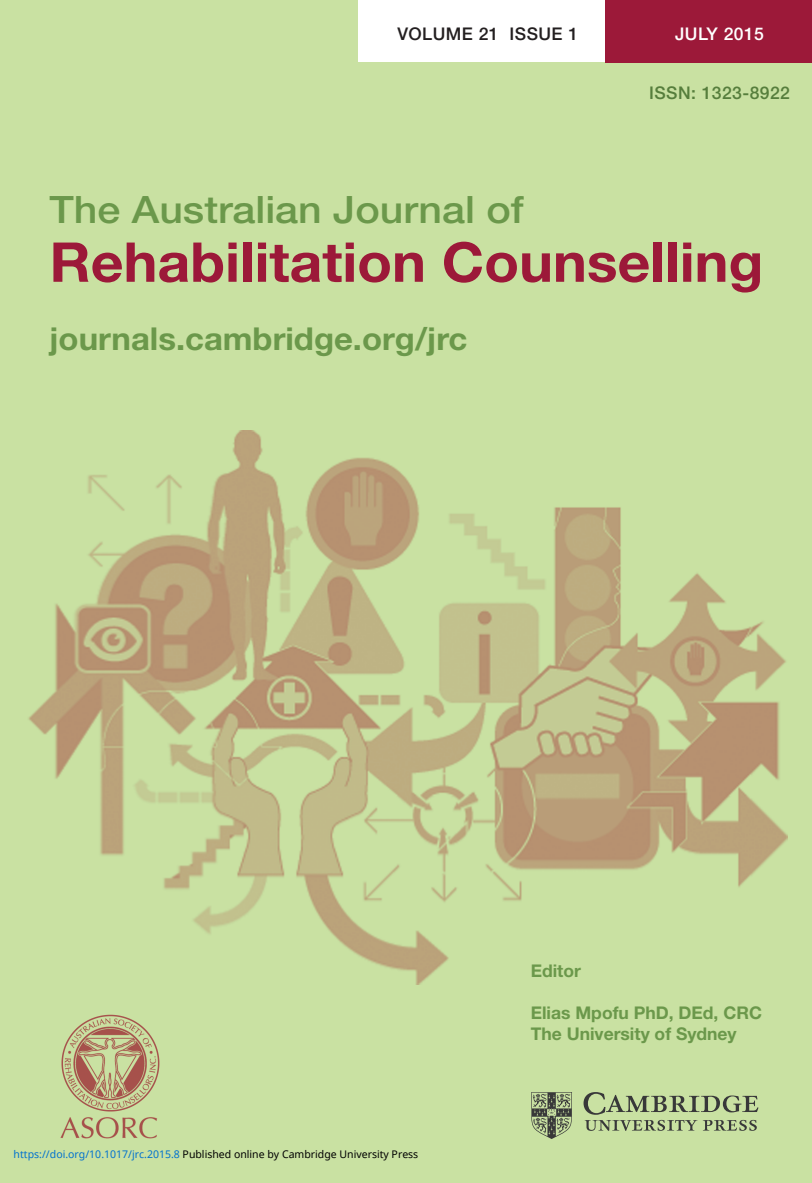
<style>
.page{position:relative;width:812px;height:1183px;background:#fff}
.page>*{position:absolute;margin:0;border:0;box-sizing:border-box;transform-origin:0 0}
.t1{font:700 54.95px "Helvetica Neue";color:#9c1939;scale:1.04 1}
.t2{font:500 37.8px "Helvetica Neue";color:#6b984b;scale:1.09 1}
.t3{font:700 31.5px "Helvetica Neue";color:#6b984b;scale:1.04 1}
.t4{font:700 17.5px/21px "Helvetica Neue";color:#6b984b}
.t5{font:500 17.5px "Helvetica Neue";letter-spacing:.025em;color:#231f20}
.t6{font:500 17.5px "Helvetica Neue";letter-spacing:.025em;color:#567e3c}
.t7{font:500 17.5px "Helvetica Neue";letter-spacing:.025em;color:#fff}
.t8{font:10.5px "Noto Sans";color:#000}
.s1{color:#0172cf}
</style>
<div class="page">
<div style="left:0;top:0;width:811px;height:1182px;background:#c9e1a2"></div>
<div style="left:358px;top:0;width:259px;height:62px;background:#fff"></div>
<div style="left:604px;top:0;width:207px;height:63px;background:#9c1939"></div>
<svg style="left:531px;top:1092px;width:227px;height:46px"></svg>
<img style="left:61px;top:1014px;width:98px;height:125px">
<img style="left:28px;top:430px;width:758px;height:554px">
<h3 class="t5" style="left:397px;top:27px;width:182px">VOLUME 21 ISSUE 1</h3>
<h3 class="t7" style="left:674px;top:27px;width:90px">JULY 2015</h3>
<h3 class="t6" style="left:648px;top:87px;width:142px">ISSN: 1323-8922</h3>
<h2 class="t2" style="left:49px;top:196px;width:436px">The Australian Journal of</h2>
<h1 class="t1" style="left:49px;top:242px;width:687px">Rehabilitation Counselling</h1>
<h3 class="t3" style="left:49px;top:327px;width:403px">journals.cambridge.org/jrc</h3>
<p class="t8" style="left:14px;top:1146px;width:406px"><span class="s1">https://doi.org/10.1017/jrc.2015.8</span> Published online by Cambridge University Press</p>
<h3 class="t4" style="left:530px;top:961px;width:52px">Editor</h3>
<h3 class="t4" style="left:530px;top:1003px;width:233px">Elias Mpofu PhD, DEd, CRC<br>The University of Sydney</h3>
</div>
